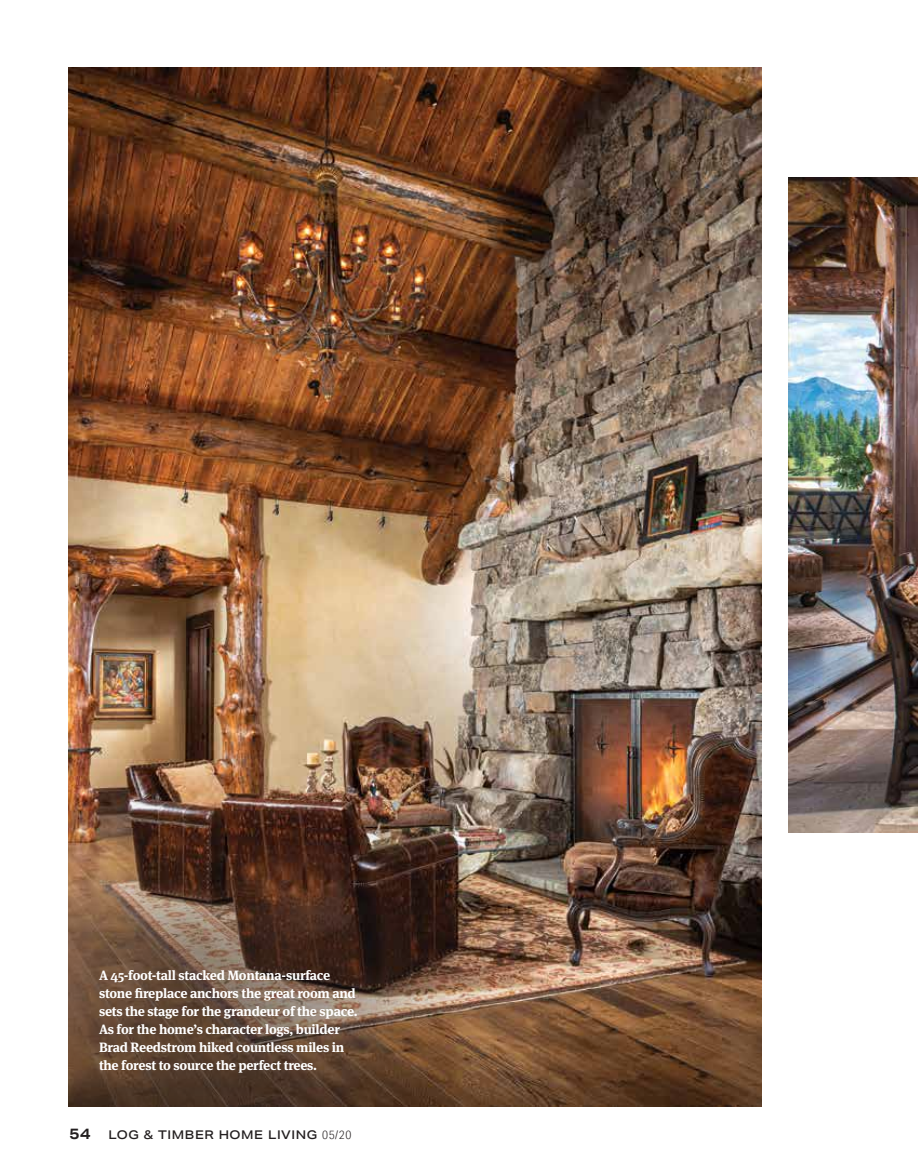
<style>
.page{position:relative;width:918px;height:1175px;background:#fff}
.page>*{position:absolute;margin:0;border:0;box-sizing:border-box;transform-origin:0 0}
.t1{font:700 15px "Aktiv Grotesk Ex";color:#231f20}
.t2{font:700 13.5px/18px "Meta Serif Pro";letter-spacing:-.02em;color:#fff}
.t3{font:500 12px "Aktiv Grotesk Ex";letter-spacing:.05em;color:#231f20}
.s1{font-family:"Aktiv Grotesk Cd";font-weight:300}
</style>
<div class="page">
<img style="left:68px;top:68px;width:693px;height:1039px">
<img style="left:788px;top:178px;width:130px;height:654px">
<div style="left:0;top:749px;width:562px;height:425px;background:#231f20;opacity:.7"></div>
<div style="left:0;top:1107px;width:761px;height:67px;background:#fff"></div>
<div style="left:0;top:0;width:68px;height:1174px;background:#fff"></div>
<p class="t2" style="left:99px;top:964px;width:260px">A 45-foot-tall stacked Montana-surface stone fireplace anchors the great room and sets the stage for the grandeur of the space.<br>As for the home’s character logs, builder Brad Reedstrom hiked countless miles in the forest to source the perfect trees.</p>
<p class="t1" style="left:69px;top:1124px;width:23px">54</p>
<p class="t3" style="left:109px;top:1127px;width:244px">LOG &amp; TIMBER HOME LIVING <span class="s1">05/20</span></p>
</div>
